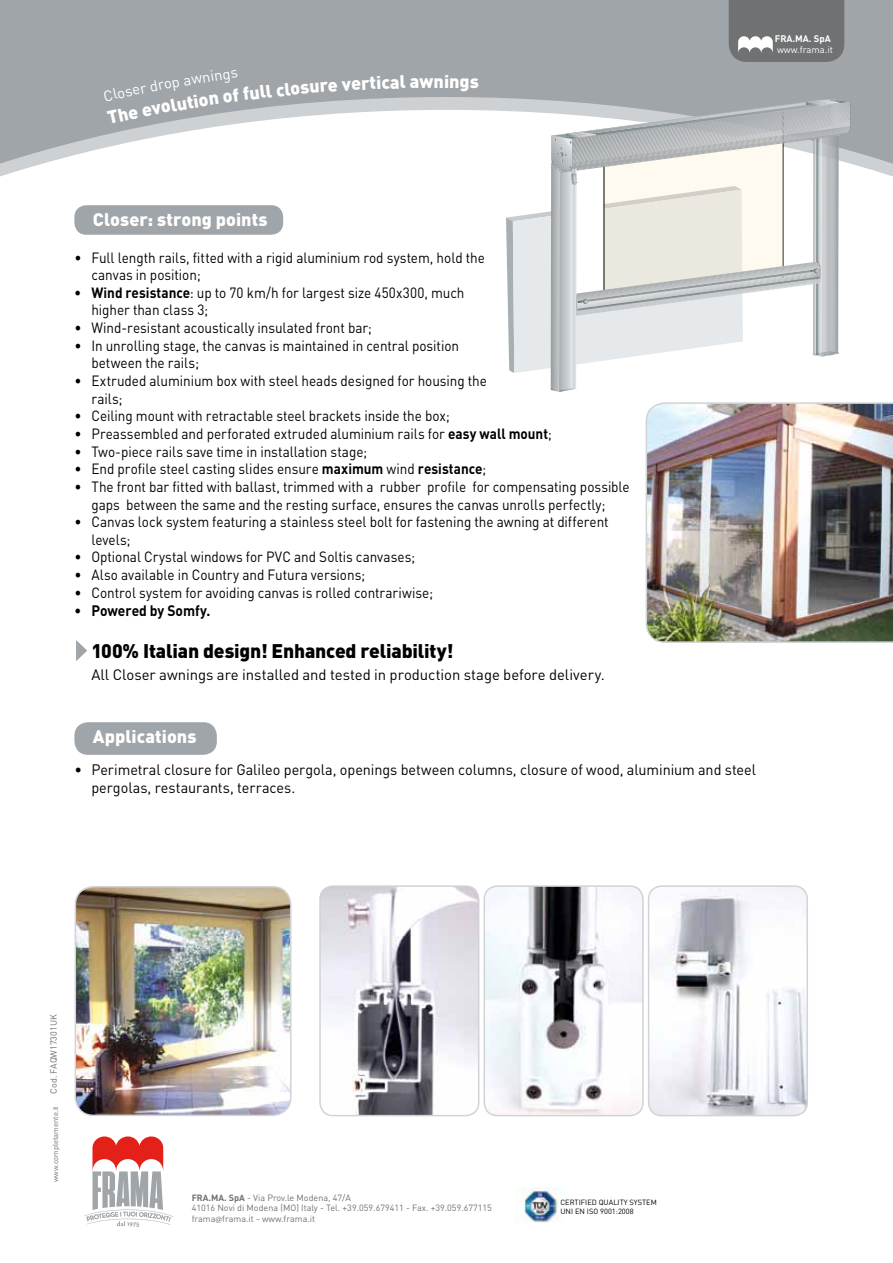
<style>
.page{position:relative;width:893px;height:1263px;background:#fff}
.page>*{position:absolute;margin:0;border:0;box-sizing:border-box;transform-origin:0 0}
.t1{font:900 19.5px "DIN";letter-spacing:-.01em;color:#000}
.t2{font:900 18px "DIN";color:#fff}
.t3{font:15px/18px "DIN";letter-spacing:-.005em;color:#000;scale:.96 1}
.t4{font:15px "DIN";letter-spacing:-.005em;color:#000}
.t5{font:700 15px "DIN";color:#000;scale:.92 1}
.t6{font:15px "DIN";color:#fff}
.t7{font:14.7px/17.7px "DIN";letter-spacing:-.005em;color:#000;scale:.92 1}
.t8{font:9.45px "DIN";color:#fff}
.t9{font:700 9.45px "DIN";color:#fff}
.t10{font:9px/10.8px "DIN";color:#707172}
.t11{font:7.5px/9px "DIN";color:#000}
.t12{font:7.5px "DIN";color:#707172}
.s1{font-weight:700}
.s2{font-family:"Myriad Pro"}
</style>
<div class="page">
<div style="left:0;top:0;width:893px;height:97px;background:#a0a5a9"></div>
<svg style="left:0;top:97px;width:893px;height:80px"></svg>
<svg style="left:84px;top:1136px;width:89px;height:91px"></svg>
<img style="left:518px;top:1188px;width:44px;height:35px">
<div style="left:74px;top:205px;width:209px;height:30px;background:#a0a5a9;border-radius:12px"></div>
<div style="left:74px;top:722px;width:143px;height:33px;background:#a0a5a9;border-radius:14px"></div>
<svg style="left:76px;top:640px;width:11px;height:21px"></svg>
<hr style="left:560px;top:167px;width:1px;height:224px;background:#acb3b6">
<hr style="left:561px;top:167px;width:1px;height:224px;background:#b4babd">
<hr style="left:562px;top:167px;width:1px;height:224px;background:#b8bdc0">
<hr style="left:563px;top:167px;width:1px;height:224px;background:#bcc1c4">
<hr style="left:564px;top:167px;width:1px;height:224px;background:#c0c4c7">
<hr style="left:565px;top:167px;width:1px;height:224px;background:#c3c8cb">
<hr style="left:566px;top:167px;width:1px;height:224px;background:#c7cbce">
<hr style="left:567px;top:167px;width:1px;height:224px;background:#cbcfd2">
<hr style="left:568px;top:167px;width:1px;height:224px;background:#cfd3d5">
<hr style="left:569px;top:167px;width:1px;height:224px;background:#d7dadc">
<hr style="left:570px;top:167px;width:1px;height:224px;background:#dbdee0">
<hr style="left:571px;top:167px;width:1px;height:224px;background:#dee1e4">
<hr style="left:572px;top:167px;width:1px;height:224px;background:#e2e5e7">
<hr style="left:551px;top:167px;width:1px;height:224px;background:#9a9fa2">
<hr style="left:552px;top:167px;width:1px;height:224px;background:#9fa4a7">
<hr style="left:553px;top:167px;width:1px;height:224px;background:#a5aaad">
<hr style="left:554px;top:167px;width:1px;height:224px;background:#abafb2">
<hr style="left:555px;top:167px;width:1px;height:224px;background:#b1b4b8">
<hr style="left:556px;top:167px;width:1px;height:224px;background:#b6babd">
<hr style="left:557px;top:167px;width:1px;height:224px;background:#bcbfc3">
<hr style="left:558px;top:167px;width:1px;height:224px;background:#c2c5c8">
<hr style="left:559px;top:167px;width:1px;height:224px;background:#c7cace">
<hr style="left:573px;top:168px;width:1px;height:220px;background:#c7cace">
<hr style="left:574px;top:168px;width:1px;height:220px;background:#d7d9dc">
<hr style="left:575px;top:168px;width:1px;height:220px;background:#dee1e3">
<hr style="left:576px;top:168px;width:1px;height:220px;background:#e6e9eb">
<svg style="left:551px;top:388px;width:25px;height:4px"></svg>
<svg style="left:506px;top:99px;width:345px;height:274px"></svg>
<hr style="left:604px;top:167px;width:1px;height:123px;background:#000">
<svg style="left:729px;top:0;width:115px;height:62px;background:#78797a"></svg>
<img style="left:646px;top:402px;width:247px;height:241px">
<img style="left:484px;top:888px;width:157px;height:227px">
<div style="left:484px;top:885px;width:160px;height:231px;border:2px solid #d0d4d6;border-radius:13px"></div>
<img style="left:649px;top:888px;width:158px;height:227px">
<div style="left:648px;top:885px;width:160px;height:231px;border:2px solid #d0d4d6;border-radius:13px"></div>
<img style="left:322px;top:888px;width:157px;height:227px">
<div style="left:319px;top:885px;width:160px;height:231px;border:2px solid #d0d4d6;border-radius:13px"></div>
<img style="left:75px;top:889px;width:214px;height:226px">
<div style="left:75px;top:886px;width:217px;height:230px;border:2px solid #d0d4d6;border-radius:18px"></div>
<div style="left:300px;top:75px;width:134px;height:19px;background:#a0a5a9"></div>
<svg style="left:460px;top:78px;width:18px;height:13px"></svg>
<div style="left:104px;top:79px;width:83px;height:45px;background:#a0a5a9"></div>
<svg style="left:223px;top:70px;width:43px;height:33px"></svg>
<p class="t6" style="left:130px;top:81px;width:34px;rotate:-11deg">er dr</p>
<p class="t6" style="left:182px;top:71px;width:41px;rotate:-9deg">awnin</p>
<p class="t2" style="left:185px;top:90px;width:34px;rotate:-9deg">tion</p>
<p class="t2" style="left:265px;top:79px;width:36px;rotate:-6deg">l clo</p>
<p class="t2" style="left:434px;top:69px;width:28px">nin</p>
<p class="t9" style="left:775px;top:32px;width:58px">FRA.MA. SpA</p>
<p class="t8" style="left:777px;top:44px;width:57px">www.frama.it</p>
<p class="t2" style="left:93px;top:207px;width:176px">Closer: strong points</p>
<p class="t7" style="left:91px;top:248px;width:429px;text-indent:-17px">• Full length rails, fitted with a rigid aluminium rod system, hold the canvas in position;</p>
<p class="t7" style="left:91px;top:283px;width:407px;text-indent:-17px"><span class="s1">• Wind resistance</span>: up to 70 km/h for largest size 450x300, much higher than class 3;</p>
<p class="t7" style="left:74px;top:319px;width:325px">• Wind-resistant acoustically insulated front bar;</p>
<p class="t7" style="left:91px;top:336px;width:401px;text-indent:-17px">• In unrolling stage, the canvas is maintained in central position between the rails;</p>
<p class="t7" style="left:91px;top:372px;width:431px;text-indent:-17px">• Extruded aluminium box with steel heads designed for housing the rails;</p>
<p class="t7" style="left:74px;top:407px;width:410px">• Ceiling mount with retractable steel brackets inside the box;</p>
<p class="t7" style="left:74px;top:424px;width:520px">• Preassembled and perforated extruded aluminium rails for <span class="s1">easy wall mount</span>;</p>
<p class="t7" style="left:74px;top:442px;width:320px">• Two-piece rails save time in installation stage;</p>
<p class="t7" style="left:74px;top:460px;width:449px">• End profile steel casting slides ensure <span class="s1">maximum</span> wind <span class="s1">resistance</span>;</p>
<p class="t7" style="left:74px;top:477px;width:605px;text-align:center">• The front bar fitted with ballast, trimmed with a rubber profile for compensating possible gaps between the same and the resting surface, ensures the canvas unrolls perfectly;</p>
<p class="t7" style="left:91px;top:513px;width:564px;text-indent:-17px">• Canvas lock system featuring a stainless steel bolt for fastening the awning at different levels;</p>
<p class="t7" style="left:74px;top:548px;width:372px">• Optional Crystal windows for PVC and Soltis canvases;</p>
<p class="t7" style="left:74px;top:566px;width:318px">• Also available in Country and Futura versions;</p>
<p class="t7" style="left:74px;top:584px;width:391px">• Control system for avoiding canvas is rolled contrariwise;</p>
<p class="t5" style="left:74px;top:601px;width:149px">• Powered by Somfy.</p>
<h1 class="t1" style="left:91px;top:637px;width:364px">100% Italian design! Enhanced reliability!</h1>
<p class="t4" style="left:91px;top:665px;width:515px">All Closer awnings are installed and tested in production stage before delivery.</p>
<p class="t2" style="left:93px;top:724px;width:105px">Applications</p>
<p class="t3" style="left:91px;top:760px;width:694px;text-indent:-17px">• Perimetral closure for Galileo pergola, openings between columns, closure of wood, aluminium and steel pergolas, restaurants, terraces.</p>
<p class="t10" style="left:48px;top:1094px;width:81px;rotate:-90deg">Cod. FAQW17301UK</p>
<p class="t12" style="left:51px;top:1182px;width:78px;rotate:-90deg">www.completamente.it</p>
<p class="t10" style="left:192px;top:1192px;width:302px"><span class="s1">FRA.MA. SpA</span> - Via Prov.le Modena, 47/A<br>41016 Novi di Modena (MO) Italy - Tel. +39.059.679411 - Fax. +39.059.677115 frama<span class="s2">@</span>frama.it - www.frama.it</p>
<p class="t11" style="left:560px;top:1198px;width:98px">CERTIFIED QUALITY SYSTEM<br>UNI EN ISO 9001:2008</p>
</div>
